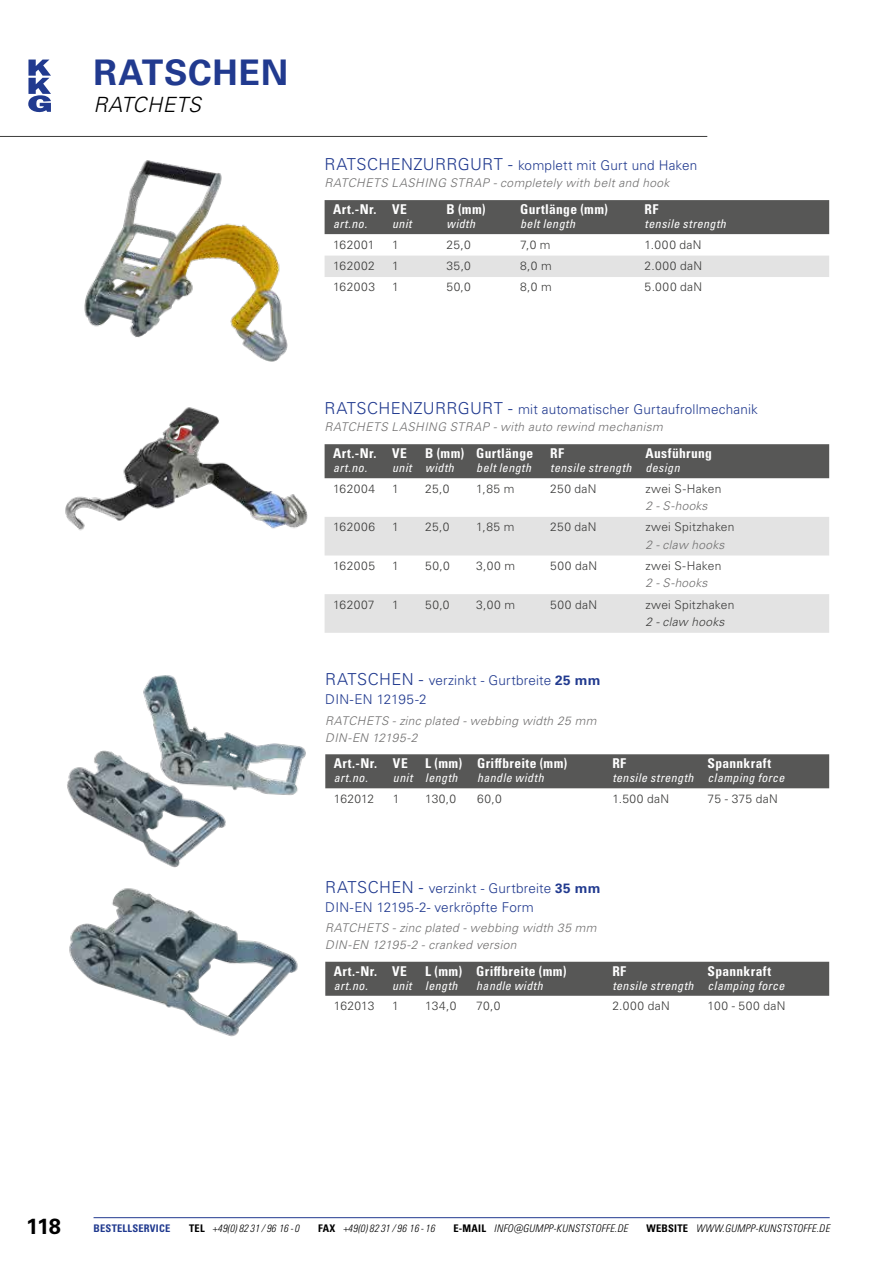
<style>
.page{position:relative;width:893px;height:1263px;background:#fff}
.page>*{position:absolute;margin:0;border:0;box-sizing:border-box;transform-origin:0 0}
.t1{font:700 35.25px "Univers LT Pro 65";letter-spacing:.02em;color:#213a8f}
.t2{font:700 21.9px "Univers LT Pro 65";color:#000}
.t3{font:italic 300 21px "Univers LT Pro 45";letter-spacing:.02em;color:#000}
.t4{font:300 13.5px/19px "Univers LT Pro 45";letter-spacing:.015em;color:#213a8f}
.t5{font:700 condensed 13.5px "Univers LT Pro";letter-spacing:.03em;color:#fff}
.t6{font:300 12px "Univers LT Pro 45";letter-spacing:.025em;color:#3c3c3b}
.t7{font:italic 300 12px/17px "Univers LT Pro 45";letter-spacing:.03em;color:#706f6f}
.t8{font:italic condensed 12px "Univers LT Pro";letter-spacing:.04em;color:#fff}
.t9{font:italic 300 12px "Univers LT Pro 45";letter-spacing:.02em;color:#3c3c3b}
.t10{font:italic 300 condensed 10.5px "Univers LT Pro";letter-spacing:.02em;color:#000}
.t11{font:700 condensed 10.5px "Univers LT Pro";letter-spacing:.02em;color:#213a8f}
.s1{font-size:16.5px}
.s2{font-family:"Univers LT Pro 65";font-weight:700}
.s3{font-weight:700;font-style:normal}
</style>
<div class="page">
<svg style="left:28px;top:60px;width:23px;height:53px"></svg>
<hr style="left:94px;top:1217px;width:736px;height:1px;background:#213a8f">
<hr style="left:0;top:136px;width:707px;height:1px;background:#3c3c3b">
<div style="left:325px;top:754px;width:504px;height:34px;background:#575756"></div>
<img style="left:143px;top:675px;width:163px;height:120px">
<img style="left:67px;top:747px;width:165px;height:121px">
<div style="left:325px;top:962px;width:504px;height:34px;background:#575756"></div>
<img style="left:69px;top:888px;width:229px;height:149px">
<div style="left:325px;top:200px;width:504px;height:34px;background:#575756"></div>
<div style="left:325px;top:256px;width:504px;height:21px;background:#e3e3e3"></div>
<img style="left:84px;top:160px;width:204px;height:202px">
<div style="left:325px;top:444px;width:504px;height:34px;background:#575756"></div>
<svg style="left:325px;top:517px;width:504px;height:116px;fill:#e3e3e3"></svg>
<img style="left:65px;top:407px;width:243px;height:124px">
<h1 class="t1" style="left:94px;top:48px;width:196px">RATSCHEN</h1>
<h3 class="t3" style="left:94px;top:92px;width:109px">RATCHETS</h3>
<p class="t4" style="left:325px;top:155px;width:374px"><span class="s1">RATSCHENZURRGURT -</span> komplett mit Gurt und Haken</p>
<p class="t7" style="left:325px;top:175px;width:346px">RATCHETS LASHING STRAP - completely with belt and hook</p>
<p class="t5" style="left:333px;top:201px;width:75px">Art.-Nr. VE</p>
<p class="t5" style="left:446px;top:201px;width:41px">B (mm)</p>
<p class="t5" style="left:520px;top:201px;width:89px">Gurtlänge (mm)</p>
<p class="t5" style="left:645px;top:201px;width:15px">RF</p>
<p class="t8" style="left:333px;top:216px;width:35px">art.no.</p>
<p class="t8" style="left:392px;top:216px;width:21px">unit</p>
<p class="t8" style="left:446px;top:216px;width:30px">width</p>
<p class="t8" style="left:520px;top:216px;width:56px">belt length</p>
<p class="t8" style="left:645px;top:216px;width:83px">tensile strength</p>
<p class="t6" style="left:333px;top:236px;width:43px">162001</p>
<p class="t6" style="left:392px;top:236px;width:8px">1</p>
<p class="t6" style="left:446px;top:236px;width:26px">25,0</p>
<p class="t6" style="left:520px;top:236px;width:32px">7,0 m</p>
<p class="t6" style="left:645px;top:236px;width:58px">1.000 daN</p>
<p class="t6" style="left:333px;top:258px;width:43px">162002</p>
<p class="t6" style="left:392px;top:258px;width:8px">1</p>
<p class="t6" style="left:446px;top:258px;width:26px">35,0</p>
<p class="t6" style="left:520px;top:258px;width:33px">8,0 m</p>
<p class="t6" style="left:645px;top:258px;width:59px">2.000 daN</p>
<p class="t6" style="left:333px;top:279px;width:43px">162003</p>
<p class="t6" style="left:392px;top:279px;width:8px">1</p>
<p class="t6" style="left:446px;top:279px;width:26px">50,0</p>
<p class="t6" style="left:520px;top:279px;width:33px">8,0 m</p>
<p class="t6" style="left:645px;top:279px;width:59px">5.000 daN</p>
<p class="t4" style="left:325px;top:399px;width:435px"><span class="s1">RATSCHENZURRGURT -</span> mit automatischer Gurtaufrollmechanik</p>
<p class="t7" style="left:325px;top:419px;width:340px">RATCHETS LASHING STRAP - with auto rewind mechanism</p>
<p class="t5" style="left:333px;top:445px;width:75px">Art.-Nr. VE</p>
<p class="t5" style="left:425px;top:445px;width:109px">B (mm) Gurtlänge</p>
<p class="t5" style="left:550px;top:445px;width:15px">RF</p>
<p class="t5" style="left:645px;top:445px;width:68px">Ausführung</p>
<p class="t8" style="left:333px;top:460px;width:35px">art.no.</p>
<p class="t8" style="left:392px;top:460px;width:63px">unit width</p>
<p class="t8" style="left:476px;top:460px;width:56px">belt length</p>
<p class="t8" style="left:550px;top:460px;width:131px">tensile strength design</p>
<p class="t6" style="left:333px;top:480px;width:44px">162004</p>
<p class="t6" style="left:392px;top:480px;width:8px">1</p>
<p class="t6" style="left:425px;top:480px;width:26px">25,0</p>
<p class="t6" style="left:476px;top:480px;width:40px">1,85 m</p>
<p class="t6" style="left:550px;top:480px;width:48px">250 daN</p>
<p class="t6" style="left:645px;top:480px;width:77px">zwei S-Haken</p>
<p class="t7" style="left:645px;top:497px;width:64px">2 - S-hooks</p>
<p class="t6" style="left:333px;top:519px;width:44px">162006</p>
<p class="t6" style="left:392px;top:519px;width:8px">1</p>
<p class="t6" style="left:425px;top:519px;width:26px">25,0</p>
<p class="t6" style="left:476px;top:519px;width:40px">1,85 m</p>
<p class="t6" style="left:550px;top:519px;width:48px">250 daN</p>
<p class="t6" style="left:645px;top:519px;width:91px">zwei Spitzhaken</p>
<p class="t7" style="left:645px;top:536px;width:80px">2 - claw hooks</p>
<p class="t6" style="left:333px;top:558px;width:43px">162005</p>
<p class="t6" style="left:392px;top:558px;width:8px">1</p>
<p class="t6" style="left:425px;top:558px;width:26px">50,0</p>
<p class="t6" style="left:476px;top:558px;width:40px">3,00 m</p>
<p class="t6" style="left:550px;top:558px;width:48px">500 daN</p>
<p class="t6" style="left:645px;top:558px;width:77px">zwei S-Haken</p>
<p class="t7" style="left:645px;top:574px;width:64px">2 - S-hooks</p>
<p class="t6" style="left:333px;top:596px;width:43px">162007</p>
<p class="t6" style="left:392px;top:596px;width:8px">1</p>
<p class="t6" style="left:425px;top:596px;width:26px">50,0</p>
<p class="t6" style="left:476px;top:596px;width:40px">3,00 m</p>
<p class="t6" style="left:550px;top:596px;width:48px">500 daN</p>
<p class="t6" style="left:645px;top:596px;width:91px">zwei Spitzhaken</p>
<p class="t9" style="left:645px;top:614px;width:80px">2 - claw hooks</p>
<p class="t4" style="left:325px;top:671px;width:277px"><span class="s1">RATSCHEN -</span> verzinkt - Gurtbreite <span class="s2">25 mm<br></span>DIN-EN 12195-2</p>
<p class="t7" style="left:325px;top:712px;width:273px">RATCHETS - zinc plated - webbing width 25 mm<br>DIN-EN 12195-2</p>
<p class="t5" style="left:334px;top:755px;width:75px">Art.-Nr. VE</p>
<p class="t5" style="left:425px;top:755px;width:144px">L (mm) Griffbreite (mm)</p>
<p class="t5" style="left:612px;top:755px;width:15px">RF</p>
<p class="t5" style="left:708px;top:755px;width:65px">Spannkraft</p>
<p class="t8" style="left:334px;top:770px;width:35px">art.no.</p>
<p class="t8" style="left:393px;top:770px;width:66px">unit length</p>
<p class="t8" style="left:477px;top:770px;width:68px">handle width</p>
<p class="t8" style="left:612px;top:770px;width:174px">tensile strength clamping force</p>
<p class="t6" style="left:334px;top:791px;width:42px">162012</p>
<p class="t6" style="left:393px;top:791px;width:8px">1</p>
<p class="t6" style="left:425px;top:791px;width:32px">130,0</p>
<p class="t6" style="left:477px;top:791px;width:26px">60,0</p>
<p class="t6" style="left:612px;top:791px;width:58px">1.500 daN</p>
<p class="t6" style="left:708px;top:791px;width:72px">75 - 375 daN</p>
<p class="t4" style="left:325px;top:878px;width:277px"><span class="s1">RATSCHEN -</span> verzinkt - Gurtbreite <span class="s2">35 mm<br></span>DIN-EN 12195-2- verkröpfte Form</p>
<p class="t7" style="left:325px;top:919px;width:273px">RATCHETS - zinc plated - webbing width 35 mm<br>DIN-EN 12195-2 - cranked version</p>
<p class="t5" style="left:334px;top:963px;width:75px">Art.-Nr. VE</p>
<p class="t5" style="left:425px;top:963px;width:143px">L (mm) Griffbreite (mm)</p>
<p class="t5" style="left:612px;top:963px;width:15px">RF</p>
<p class="t5" style="left:708px;top:963px;width:65px">Spannkraft</p>
<p class="t8" style="left:334px;top:978px;width:35px">art.no.</p>
<p class="t8" style="left:392px;top:978px;width:67px">unit length</p>
<p class="t8" style="left:476px;top:978px;width:68px">handle width</p>
<p class="t8" style="left:612px;top:978px;width:174px">tensile strength clamping force</p>
<p class="t6" style="left:334px;top:998px;width:42px">162013</p>
<p class="t6" style="left:392px;top:998px;width:8px">1</p>
<p class="t6" style="left:425px;top:998px;width:33px">134,0</p>
<p class="t6" style="left:476px;top:998px;width:26px">70,0</p>
<p class="t6" style="left:612px;top:998px;width:59px">2.000 daN</p>
<p class="t6" style="left:708px;top:998px;width:79px">100 - 500 daN</p>
<h2 class="t2" style="left:26px;top:1211px;width:36px">118</h2>
<p class="t11" style="left:94px;top:1222px;width:78px">BESTELLSERVICE</p>
<p class="t10" style="left:189px;top:1221px;width:112px"><span class="s3">TEL</span> +49(0) 82 31 / 96 16 - 0</p>
<p class="t10" style="left:318px;top:1221px;width:118px"><span class="s3">FAX</span> +49(0) 82 31 / 96 16 - 16</p>
<p class="t10" style="left:453px;top:1221px;width:176px"><span class="s3">E-MAIL</span> INFO@GUMPP-KUNSTSTOFFE.DE</p>
<p class="t10" style="left:647px;top:1221px;width:185px"><span class="s3">WEBSITE</span> WWW.GUMPP-KUNSTSTOFFE.DE</p>
</div>
